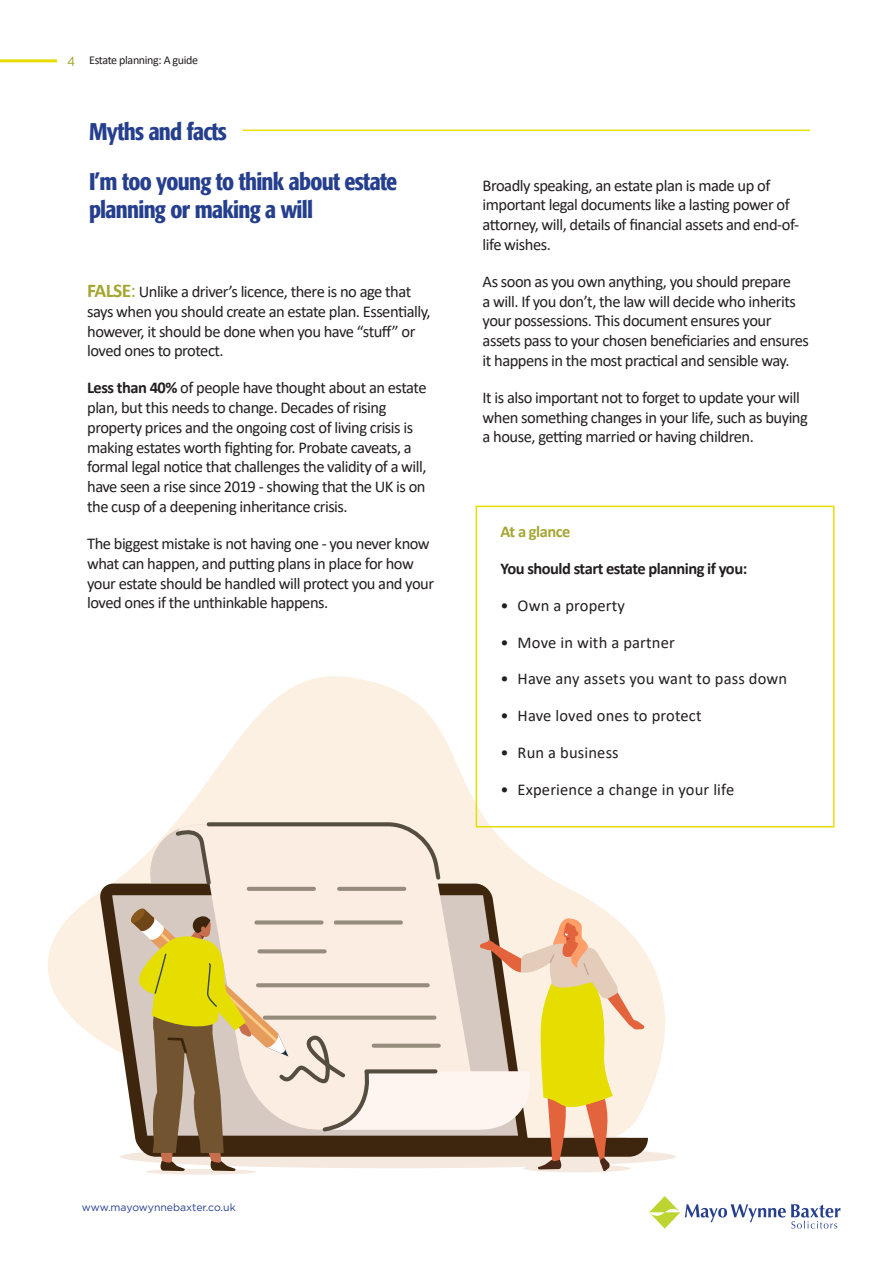
<style>
.page{position:relative;width:893px;height:1263px;background:#fff}
.page>*{position:absolute;margin:0;border:0;box-sizing:border-box;transform-origin:0 0}
.BLACK_HEADER{font:500 condensed 24px/28.8px "Formata";letter-spacing:-.03em;color:#253f8e}
.body{font:16.5px/19.8px "Calibri";letter-spacing:-.03em;color:#231f20}
.body-2{font:16.5px "Calibri";letter-spacing:.01em;color:#231f20}
.body-3{font:700 16.5px "Calibri";letter-spacing:-.03em;color:#231f20}
.body-4{font:700 16.5px "Calibri";letter-spacing:-.03em;color:#a5a632}
.t1{font:12px "Calibri";letter-spacing:-.03em;color:#231f20}
.t2{font:12px "Comfortaa";color:#a5a632}
.t3{font:10.5px "Gotham Pro";color:#253f8e}
.s1{font-weight:700;font-size:19.5px;color:#a5a632}
.s2{font-size:19.5px;color:#a5a632}
.s3{font-weight:700}
</style>
<div class="page">
<hr style="left:0;top:59px;width:57px;height:3px;background:#e6de00">
<svg style="left:649px;top:1196px;width:191px;height:32px"></svg>
<svg style="left:48px;top:660px;width:687px;height:513px"></svg>
<svg style="left:99px;top:883px;width:430px;height:270px"></svg>
<svg style="left:112px;top:895px;width:406px;height:241px"></svg>
<svg style="left:146px;top:824px;width:27px;height:59px"></svg>
<svg style="left:443px;top:824px;width:38px;height:83px;fill:#fcf0e3"></svg>
<svg style="left:173px;top:820px;width:270px;height:87px"></svg>
<hr style="left:249px;top:887px;width:65px;height:4px;background:#968c7d">
<hr style="left:339px;top:887px;width:65px;height:4px;background:#968c7d">
<div style="left:146px;top:1169px;width:110px;height:6px;background:#f5e8de;border-radius:50%"></div>
<div style="left:523px;top:1164px;width:108px;height:8px;background:#f5e8de;border-radius:50%"></div>
<svg style="left:119px;top:907px;width:557px;height:264px"></svg>
<hr style="left:242px;top:130px;width:568px;height:1px;background:#e6de00">
<div style="left:476px;top:506px;width:358px;height:321px;border:2px solid #e6de00"></div>
<p class="t2" style="left:68px;top:50px;width:9px">4</p>
<p class="t1" style="left:89px;top:52px;width:110px">Estate planning: A guide</p>
<p class="BLACK_HEADER" style="left:89px;top:117px;width:139px">Myths and facts</p>
<p class="BLACK_HEADER" style="left:89px;top:167px;width:310px">I’m too young to think about estate planning or making a will</p>
<p class="body" style="left:87px;top:281px;width:345px"><span class="s1">FALSE</span><span class="s2">:</span> Unlike a driver’s licence, there is no age that says when you should create an estate plan. Essentially, however, it should be done when you have “stuff” or loved ones to protect.</p>
<p class="body" style="left:87px;top:377px;width:341px"><span class="s3">Less than 40%</span> of people have thought about an estate plan, but this needs to change. Decades of rising property prices and the ongoing cost of living crisis is making estates worth fighting for. Probate caveats, a formal legal notice that challenges the validity of a will, have seen a rise since 2019 - showing that the UK is on the cusp of a deepening inheritance crisis.</p>
<p class="body" style="left:87px;top:533px;width:348px">The biggest mistake is not having one - you never know what can happen, and putting plans in place for how your estate should be handled will protect you and your loved ones if the unthinkable happens.</p>
<p class="body" style="left:483px;top:175px;width:318px">Broadly speaking, an estate plan is made up of important legal documents like a lasting power of attorney, will, details of financial assets and end-of&shy;life wishes.</p>
<p class="body" style="left:483px;top:271px;width:328px">As soon as you own anything, you should prepare<br>a will. If you don’t, the law will decide who inherits your possessions. This document ensures your assets pass to your chosen beneficiaries and ensures it happens in the most practical and sensible way.</p>
<p class="body" style="left:483px;top:387px;width:327px">It is also important not to forget to update your will when something changes in your life, such as buying a house, getting married or having children.</p>
<p class="body-4" style="left:501px;top:520px;width:71px">At a glance</p>
<p class="body-3" style="left:501px;top:557px;width:248px">You should start estate planning if you:</p>
<p class="body-2" style="left:501px;top:594px;width:126px">• Own a property</p>
<p class="body-2" style="left:501px;top:631px;width:176px">• Move in with a partner</p>
<p class="body-2" style="left:501px;top:667px;width:288px">• Have any assets you want to pass down</p>
<p class="body-2" style="left:501px;top:704px;width:203px">• Have loved ones to protect</p>
<p class="body-2" style="left:501px;top:741px;width:120px">• Run a business</p>
<p class="body-2" style="left:501px;top:778px;width:235px">• Experience a change in your life</p>
<p class="t3" style="left:82px;top:1202px;width:155px">www.mayowynnebaxter.co.uk</p>
</div>
